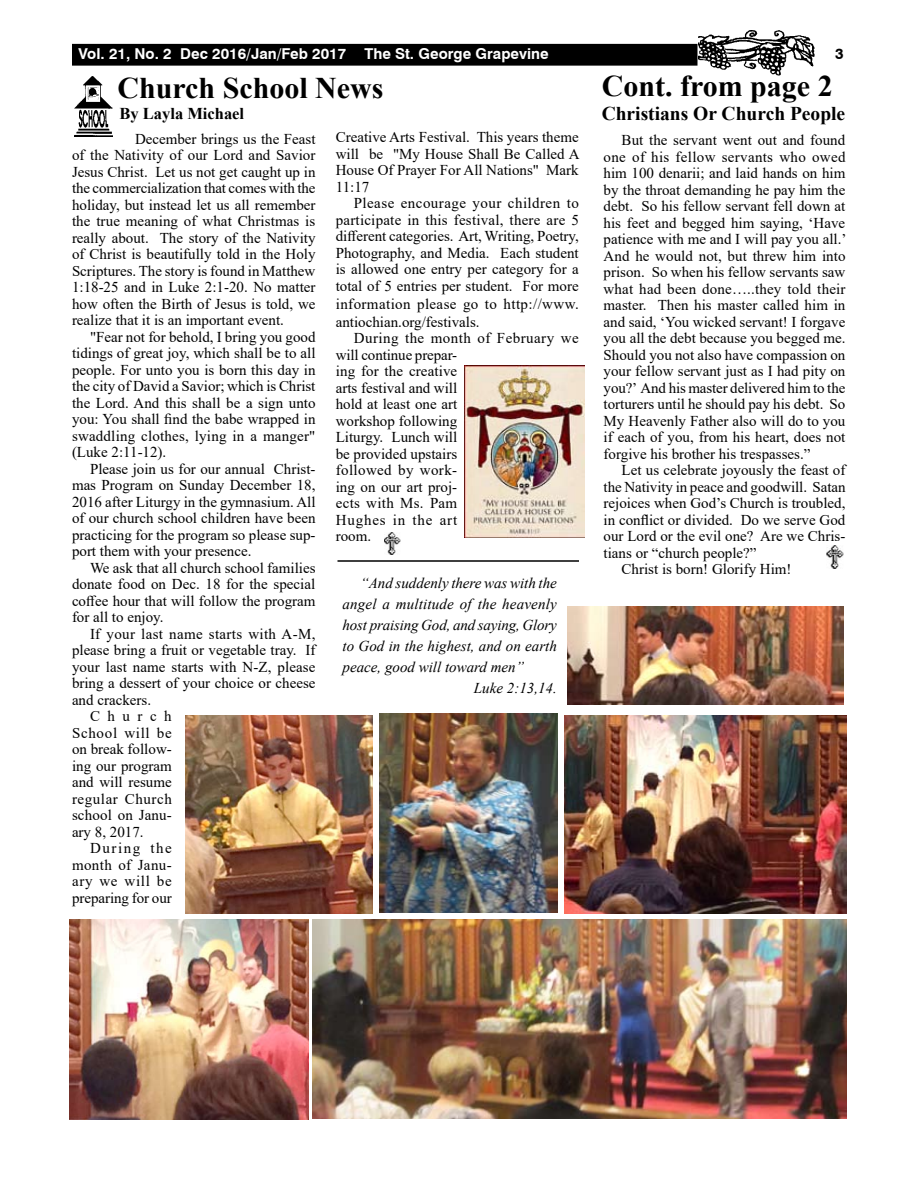
<style>
.page{position:relative;width:918px;height:1188px;background:#fff}
.page>*{position:absolute;margin:0;border:0;box-sizing:border-box;transform-origin:0 0}
.t1{font:700 30px "Times New Roman";color:#000}
.t2{font:700 19.5px "Times New Roman";color:#000}
.t3{font:700 16.5px "Times New Roman";color:#000}
.t4{font:15px/16.5px "Times New Roman";color:#000;text-align:justify}
.t5{font:italic 15px "Times New Roman";color:#000}
.t6{font:15px/18px "Times New Roman";letter-spacing:.025em;color:#000}
.t7{font:700 15px "Swiss 721 BT";color:#fff}
.t8{font:15px "Times New Roman";letter-spacing:.02em;color:#000}
.t9{font:15px "Times New Roman";letter-spacing:.04em;color:#000}
.t10{font:15px "Times New Roman";letter-spacing:.05em;color:#000}
.t11{font:15px "Times New Roman";letter-spacing:.045em;color:#000}
.t12{font:15px "Times New Roman";letter-spacing:.105em;color:#000}
.t13{font:700 15px "Swiss 721 BT";color:#000}
</style>
<div class="page">
<div style="left:74px;top:45px;width:622px;height:19px;background:#000"></div>
<div style="left:72px;top:44px;width:626px;height:22px;border:3px solid #000"></div>
<img style="left:699px;top:30px;width:115px;height:46px">
<img style="left:74px;top:77px;width:38px;height:60px">
<hr style="left:338px;top:560px;width:241px;height:2px;background:#000">
<img style="left:827px;top:546px;width:16px;height:22px">
<img style="left:185px;top:716px;width:188px;height:198px">
<img style="left:70px;top:920px;width:238px;height:199px">
<img style="left:564px;top:716px;width:283px;height:198px">
<img style="left:567px;top:607px;width:276px;height:98px">
<img style="left:380px;top:714px;width:177px;height:199px">
<img style="left:313px;top:920px;width:534px;height:199px">
<img style="left:464px;top:365px;width:121px;height:172px">
<img style="left:384px;top:532px;width:17px;height:23px">
<p class="t7" style="left:79px;top:44px;width:472px">Vol. 21, No. 2 Dec 2016/Jan/Feb 2017 The St. George Grapevine</p>
<p class="t13" style="left:835px;top:44px;width:10px">3</p>
<h1 class="t1" style="left:117px;top:66px;width:268px">Church School News</h1>
<p class="t3" style="left:120px;top:102px;width:126px">By Layla Michael</p>
<h1 class="t1" style="left:602px;top:65px;width:233px">Cont. from page 2</h1>
<h2 class="t2" style="left:602px;top:99px;width:245px">Christians Or Church People</h2>
<p class="t4" style="left:72px;top:130px;width:245px;text-indent:63px">December brings us the Feast of the Nativity of our Lord and Savior Jesus Christ. Let us not get caught up in the commercialization that comes with the holiday, but instead let us all remember the true meaning of what Christmas is really about. The story of the Nativity of Christ is beautifully told in the Holy Scriptures. The story is found in Matthew 1:18-25 and in Luke 2:1-20. No matter how often the Birth of Jesus is told, we realize that it is an important event.</p>
<p class="t4" style="left:72px;top:328px;width:245px;text-indent:18px">"Fear not for behold, I bring you good tidings of great joy, which shall be to all people. For unto you is born this day in the city of David a Savior; which is Christ the Lord. And this shall be a sign unto you: You shall find the babe wrapped in swaddling clothes, lying in a manger" (Luke 2:11-12).</p>
<p class="t4" style="left:72px;top:460px;width:245px;text-indent:18px">Please join us for our annual Christ&shy;mas Program on Sunday December 18, 2016 after Liturgy in the gymnasium. All of our church school children have been practicing for the program so please sup&shy;port them with your presence.</p>
<p class="t4" style="left:72px;top:559px;width:245px;text-indent:18px">We ask that all church school families donate food on Dec. 18 for the special coffee hour that will follow the program for all to enjoy.</p>
<p class="t8" style="left:90px;top:623px;width:227px">If your last name starts with A-M,</p>
<p class="t4" style="left:72px;top:641px;width:245px">please bring a fruit or vegetable tray. If</p>
<p class="t4" style="left:72px;top:658px;width:245px">your last name starts with N-Z, please</p>
<p class="t4" style="left:72px;top:674px;width:245px">bring a dessert of your choice or cheese</p>
<p class="t4" style="left:72px;top:691px;width:81px">and crackers.</p>
<p class="t4" style="left:90px;top:707px;width:83px">Church</p>
<p class="t10" style="left:72px;top:722px;width:101px">School will be</p>
<p class="t4" style="left:72px;top:740px;width:101px">on break follow-</p>
<p class="t4" style="left:72px;top:757px;width:101px">ing our program</p>
<p class="t4" style="left:72px;top:773px;width:101px">and will resume</p>
<p class="t9" style="left:72px;top:788px;width:101px">regular Church</p>
<p class="t4" style="left:72px;top:806px;width:101px">school on Janu-</p>
<p class="t4" style="left:72px;top:823px;width:73px">ary 8, 2017.</p>
<p class="t12" style="left:90px;top:838px;width:83px">During the</p>
<p class="t6" style="left:72px;top:855px;width:101px">month of Janu-</p>
<p class="t11" style="left:72px;top:871px;width:101px">ary we will be</p>
<p class="t4" style="left:72px;top:889px;width:101px">preparing for our</p>
<p class="t4" style="left:336px;top:128px;width:245px">Creative Arts Festival. This years theme will be "My House Shall Be Called A House Of Prayer For All Nations" Mark 11:17</p>
<p class="t4" style="left:336px;top:194px;width:245px;text-indent:18px">Please encourage your children to participate in this festival, there are 5 different categories. Art, Writing, Poetry, Photography, and Media. Each student is allowed one entry per category for a total of 5 entries per student. For more</p>
<p class="t6" style="left:336px;top:294px;width:244px">information please go to http://www. antiochian.org/festivals.</p>
<p class="t4" style="left:336px;top:329px;width:244px;text-align:left;text-indent:18px">During the month of February we will continue prepar-<br>ing for the creative<br>arts festival and will<br>hold at least one art<br>workshop following<br>Liturgy. Lunch will<br>be provided upstairs<br>followed by work-<br>ing on our art proj-<br>ects with Ms. Pam<br>Hughes in the art<br>room.</p>
<p class="t5" style="left:361px;top:572px;width:198px">“And suddenly there was with the</p>
<p class="t5" style="left:343px;top:593px;width:216px">angel a multitude of the heavenly</p>
<p class="t5" style="left:343px;top:614px;width:216px">host praising God, and saying, Glory</p>
<p class="t5" style="left:343px;top:635px;width:216px">to God in the highest, and on earth</p>
<p class="t5" style="left:343px;top:656px;width:183px">peace, good will toward men”</p>
<p class="t5" style="left:474px;top:677px;width:84px">Luke 2:13,14.</p>
<p class="t4" style="left:604px;top:131px;width:244px;text-indent:18px">But the servant went out and found one of his fellow servants who owed him 100 denarii; and laid hands on him by the throat demanding he pay him the debt. So his fellow servant fell down at his feet and begged him saying, ‘Have patience with me and I will pay you all.’ And he would not, but threw him into prison. So when his fellow servants saw what had been done…..they told their master. Then his master called him in and said, ‘You wicked servant! I forgave you all the debt because you begged me.<br>Should you not also have compassion on your fellow servant just as I had pity on you?’ And his master delivered him to the torturers until he should pay his debt. So My Heavenly Father also will do to you if each of you, from his heart, does not forgive his brother his trespasses.”</p>
<p class="t4" style="left:622px;top:461px;width:225px">Let us celebrate joyously the feast of</p>
<p class="t4" style="left:604px;top:478px;width:243px">the Nativity in peace and goodwill. Satan</p>
<p class="t4" style="left:604px;top:494px;width:243px">rejoices when God’s Church is troubled,</p>
<p class="t4" style="left:604px;top:511px;width:243px">in conflict or divided. Do we serve God</p>
<p class="t4" style="left:604px;top:527px;width:243px">our Lord or the evil one? Are we Chris-</p>
<p class="t4" style="left:604px;top:544px;width:154px">tians or “church people?”</p>
<p class="t4" style="left:622px;top:560px;width:171px">Christ is born! Glorify Him!</p>
</div>
